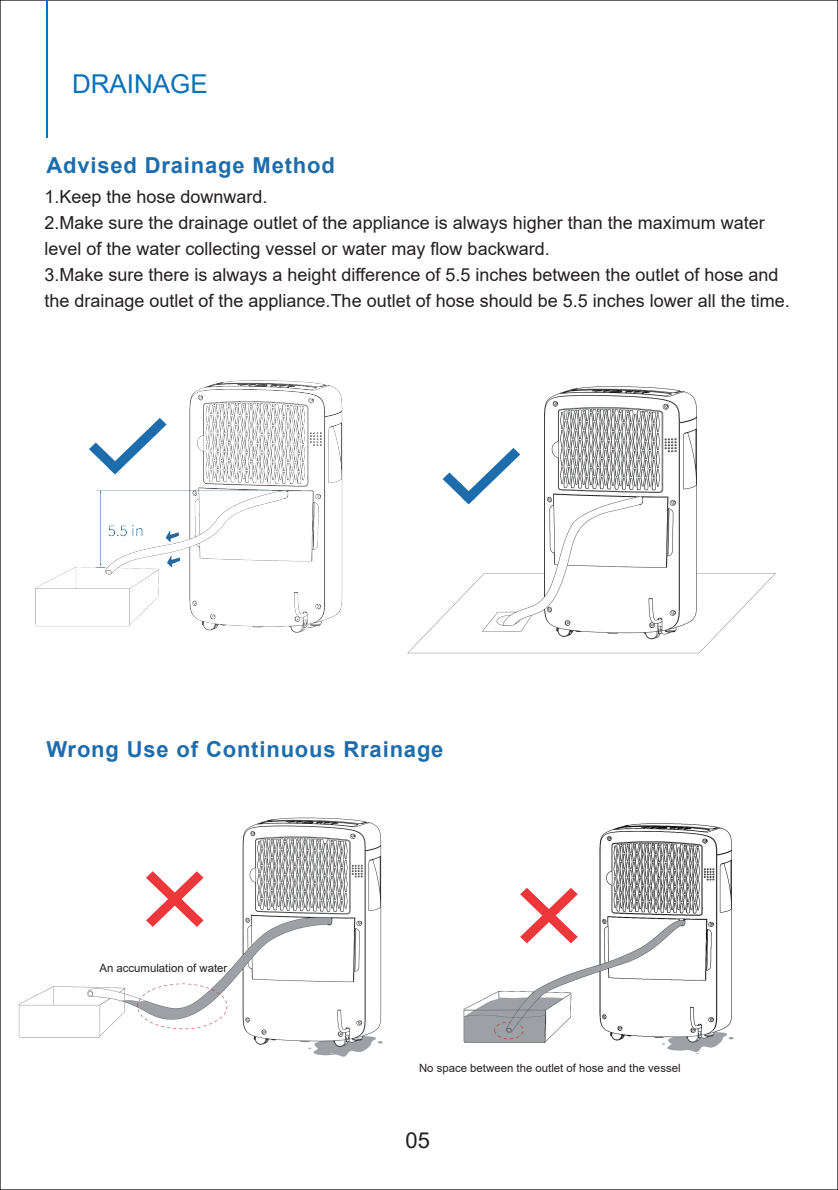
<style>
.page{position:relative;width:838px;height:1190px;background:#fff}
.page>*{position:absolute;margin:0;border:0;box-sizing:border-box;transform-origin:0 0}
.t1{font:26px "Arial";color:#0771b9}
.t2{font:700 22px "Arial";letter-spacing:.04em;color:#1d6dad}
.t3{font:22px "Arial";color:#231f20}
.t4{font:18px/26px "Arial";color:#231f20}
.t5{font:11.4px "Arial";color:#231f20}
</style>
<div class="page">
<img style="left:35px;top:137px;width:163px;height:490px">
<img style="left:198px;top:380px;width:578px;height:677px">
<hr style="left:46px;top:0;width:2px;height:137px;background:#0771b9">
<svg style="left:520px;top:888px;width:58px;height:55px"></svg>
<svg style="left:146px;top:871px;width:58px;height:56px"></svg>
<svg style="left:443px;top:448px;width:77px;height:56px"></svg>
<svg style="left:89px;top:418px;width:78px;height:56px"></svg>
<h1 class="t1" style="left:72px;top:66px;width:137px">DRAINAGE</h1>
<p class="t2" style="left:46px;top:150px;width:290px">Advised Drainage Method</p>
<p class="t4" style="left:44px;top:184px;width:747px">1.Keep the hose downward.<br>2.Make sure the drainage outlet of the appliance is always higher than the maximum water level of the water collecting vessel or water may flow backward.<br>3.Make sure there is always a height difference of 5.5 inches between the outlet of hose and the drainage outlet of the appliance.The outlet of hose should be 5.5 inches lower all the time.</p>
<p class="t2" style="left:46px;top:734px;width:399px">Wrong Use of Continuous Rrainage</p>
<p class="t5" style="left:99px;top:961px;width:129px">An accumulation of water</p>
<p class="t5" style="left:419px;top:1060px;width:263px">No space between the outlet of hose and the vessel</p>
<p class="t3" style="left:405px;top:1125px;width:26px">05</p>
</div>
